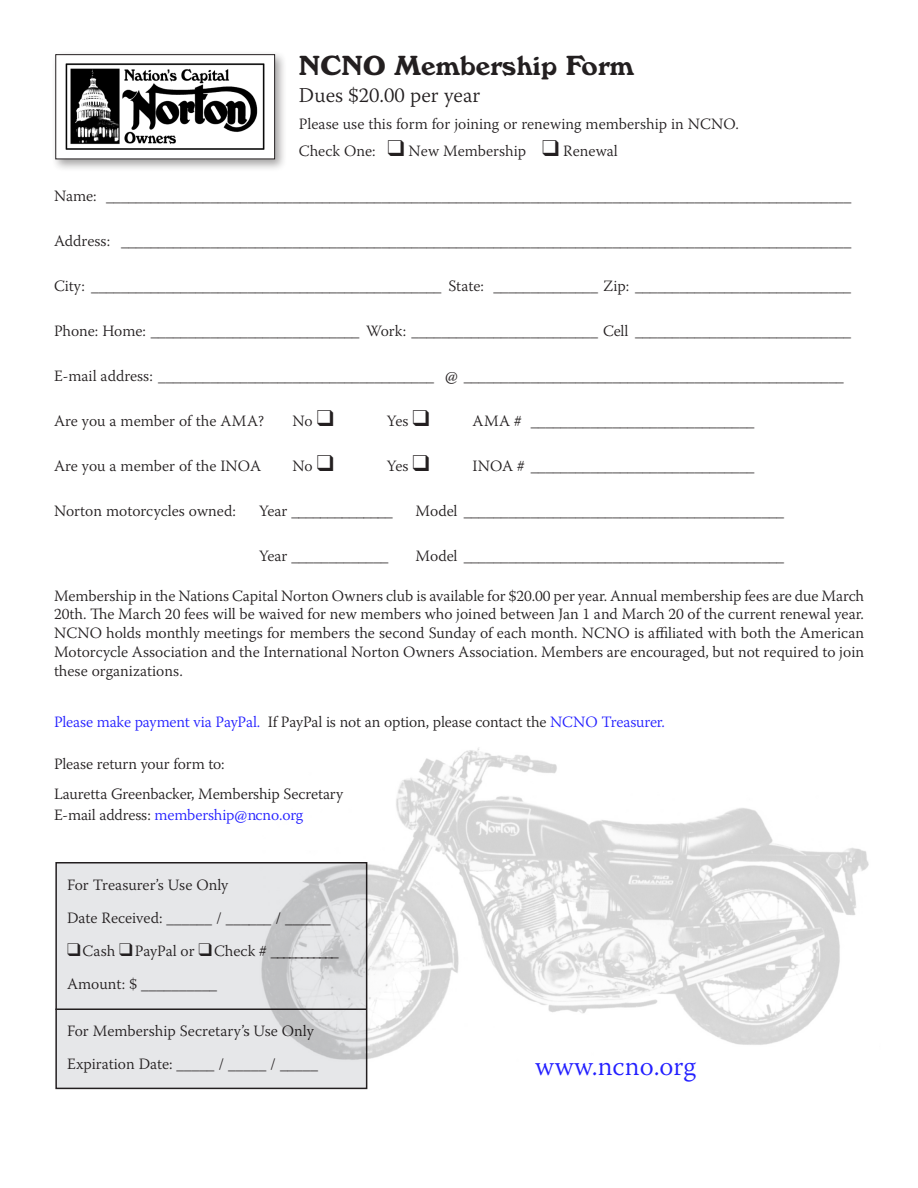
<style>
.page{position:relative;width:918px;height:1188px;background:#fff}
.page>*{position:absolute;margin:0;border:0;box-sizing:border-box;transform-origin:0 0}
.t1{font:27px "Windsor BT";color:#231f20}
.Text-no_indent_-_no{font:300 27px "Warnock Pro";color:#231fff}
.t2{font:300 21px "Warnock Pro";color:#231f20}
.t3{font:300 15.75px/18.9px "Warnock Pro";color:#231f20;text-align:justify}
.t4{font:300 15.75px "Warnock Pro";letter-spacing:-.01em;color:#231fff}
.s1{color:#231f20}
</style>
<div class="page">
<div style="left:55px;top:862px;width:312px;height:227px;background:#e6e7e9;border:2px solid #231f20"></div>
<hr style="left:55px;top:1008px;width:312px;height:2px;background:#231f20">
<div style="left:51px;top:50px;width:236px;height:122px;background:#231f20;opacity:.4"></div>
<img style="left:57px;top:56px;width:216px;height:101px">
<div style="left:55px;top:54px;width:220px;height:105px;border:1px solid #231f20"></div>
<img style="left:248px;top:747px;width:621px;height:319px">
<p class="t1" style="left:299px;top:49px;width:337px">NCNO Membership Form</p>
<p class="t2" style="left:299px;top:82px;width:183px">Dues $20.00 per year</p>
<p class="t3" style="left:299px;top:114px;width:441px">Please use this form for joining or renewing membership in NCNO.</p>
<p class="t3" style="left:299px;top:141px;width:320px">Check One: ❑ New Membership ❑ Renewal</p>
<p class="t3" style="left:54px;top:186px;width:799px">Name: ____________________________________________________________________________________________________</p>
<p class="t3" style="left:54px;top:231px;width:799px">Address: __________________________________________________________________________________________________</p>
<p class="t3" style="left:54px;top:276px;width:799px">City: _______________________________________________ State: ______________ Zip: _____________________________</p>
<p class="t3" style="left:54px;top:321px;width:799px">Phone: Home: ____________________________ Work: _________________________ Cell _____________________________</p>
<p class="t3" style="left:54px;top:366px;width:791px">E-mail address: _____________________________________ @ ___________________________________________________</p>
<p class="t3" style="left:54px;top:411px;width:212px">Are you a member of the AMA?</p>
<p class="t3" style="left:293px;top:411px;width:43px">No ❑</p>
<p class="t3" style="left:387px;top:411px;width:44px">Yes ❑</p>
<p class="t3" style="left:472px;top:411px;width:283px">AMA # ______________________________</p>
<p class="t3" style="left:54px;top:456px;width:209px">Are you a member of the INOA</p>
<p class="t3" style="left:293px;top:456px;width:43px">No ❑</p>
<p class="t3" style="left:387px;top:456px;width:44px">Yes ❑</p>
<p class="t3" style="left:472px;top:456px;width:283px">INOA # ______________________________</p>
<p class="t3" style="left:54px;top:501px;width:184px">Norton motorcycles owned:</p>
<p class="t3" style="left:259px;top:501px;width:135px">Year ______________</p>
<p class="t3" style="left:416px;top:501px;width:370px">Model ___________________________________________</p>
<p class="t3" style="left:259px;top:546px;width:131px">Year _____________</p>
<p class="t3" style="left:415px;top:546px;width:370px">Model ___________________________________________</p>
<p class="t3" style="left:54px;top:586px;width:812px">Membership in the Nations Capital Norton Owners club is available for $20.00 per year. Annual membership fees are due March 20th. The March 20 fees will be waived for new members who joined between Jan 1 and March 20 of the current renewal year.<br>NCNO holds monthly meetings for members the second Sunday of each month. NCNO is affiliated with both the American Motorcycle Association and the International Norton Owners Association. Members are encouraged, but not required to join these organizations.</p>
<p class="t4" style="left:54px;top:712px;width:612px">Please make payment via PayPal. <span class="s1">If PayPal is not an option, please contact the</span> NCNO Treasurer.</p>
<p class="t3" style="left:54px;top:754px;width:172px">Please return your form to:</p>
<p class="t3" style="left:54px;top:784px;width:291px">Lauretta Greenbacker, Membership Secretary</p>
<p class="t4" style="left:54px;top:805px;width:251px"><span class="s1">E-mail address:</span> membership@ncno.org</p>
<p class="t3" style="left:67px;top:875px;width:163px">For Treasurer’s Use Only</p>
<p class="t3" style="left:67px;top:908px;width:265px">Date Received: ______ / ______ / ______</p>
<p class="t3" style="left:67px;top:934px;width:273px;line-height:33px">❑Cash ❑PayPal or ❑Check # ___________<br>Amount: $ __________</p>
<p class="t3" style="left:67px;top:1021px;width:248px">For Membership Secretary’s Use Only</p>
<p class="t3" style="left:67px;top:1054px;width:252px">Expiration Date: _____ / _____ / _____</p>
<p class="Text-no_indent_-_no" style="left:535px;top:1050px;width:162px">www.ncno.org</p>
</div>
